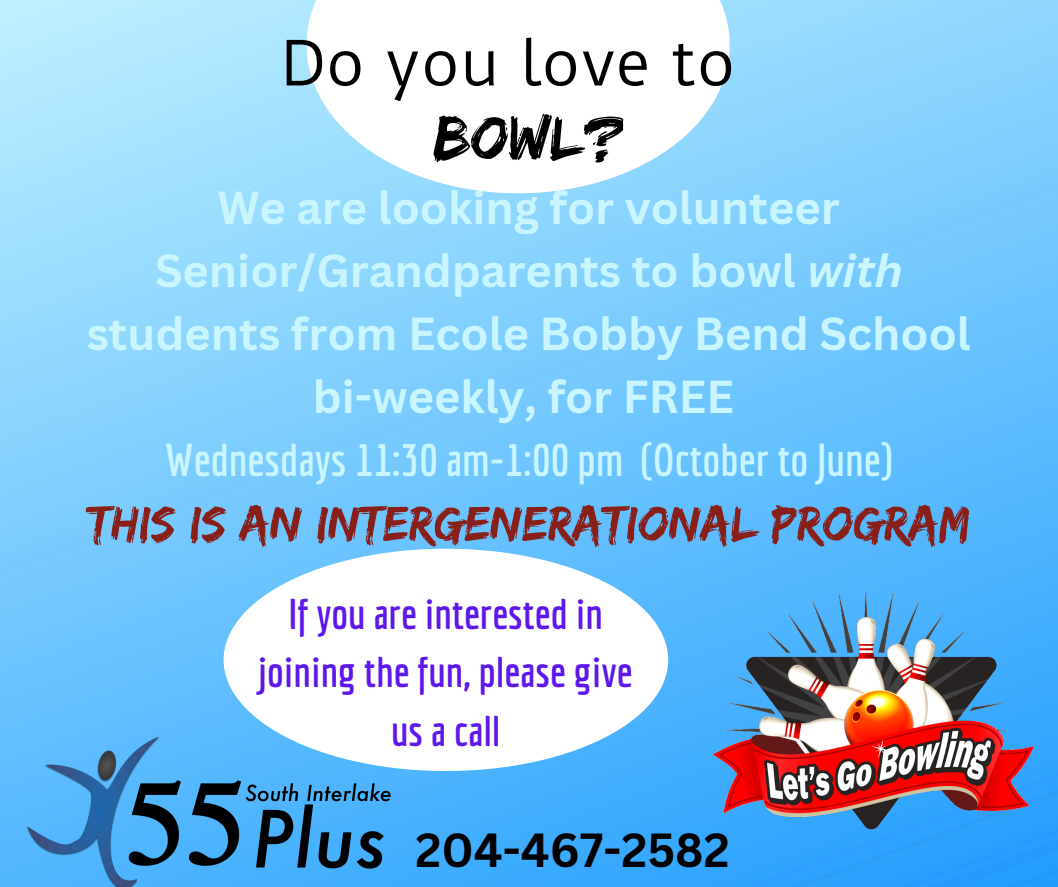
<style>
.page{position:relative;width:1058px;height:887px;background:#fff}
.page>*{position:absolute;margin:0;border:0;box-sizing:border-box;transform-origin:0 0}
.t1{font:63px "Edo";color:#000}
.t2{font:60px "Duru Sans";color:#000}
.t3{font:51px "Edo";color:#891f19}
.t4{font:700 46.5px "Canva Sans";color:#000}
.t5{font:700 45px/63px "Canva Sans";color:#caf6ff;text-align:center}
.t6{font:700 45px "Economica";color:#caf6ff}
.t7{font:700 42px/58.5px "Economica";color:#5e17eb;text-align:center}
.s1{font-style:italic}
</style>
<div class="page">
<img style="left:0;top:0;width:1057px;height:886px">
<img style="left:689px;top:571px;width:368px;height:279px">
<img style="left:27px;top:736px;width:363px;height:150px">
<svg style="left:223px;top:548px;width:445px;height:223px"></svg>
<svg style="left:306px;top:0;width:423px;height:193px"></svg>
<h1 class="t2" style="left:280px;top:26px;width:457px">Do you love to</h1>
<h1 class="t1" style="left:433px;top:101px;width:193px">BOWL?</h1>
<p class="t5" style="left:86px;top:175px;width:886px">We are looking for volunteer<br>Senior/Grandparents to bowl <span class="s1">with </span>students from Ecole Bobby Bend School bi-weekly, for FREE</p>
<p class="t6" style="left:165px;top:433px;width:729px">Wednesdays 11:30 am-1:00 pm (October to June)</p>
<p class="t3" style="left:88px;top:494px;width:882px">THIS IS AN INTERGENERATIONAL PROGRAM</p>
<p class="t7" style="left:258px;top:583px;width:376px">If you are interested in joining the fun, please give us a call</p>
<p class="t4" style="left:415px;top:817px;width:315px">204-467-2582</p>
</div>
